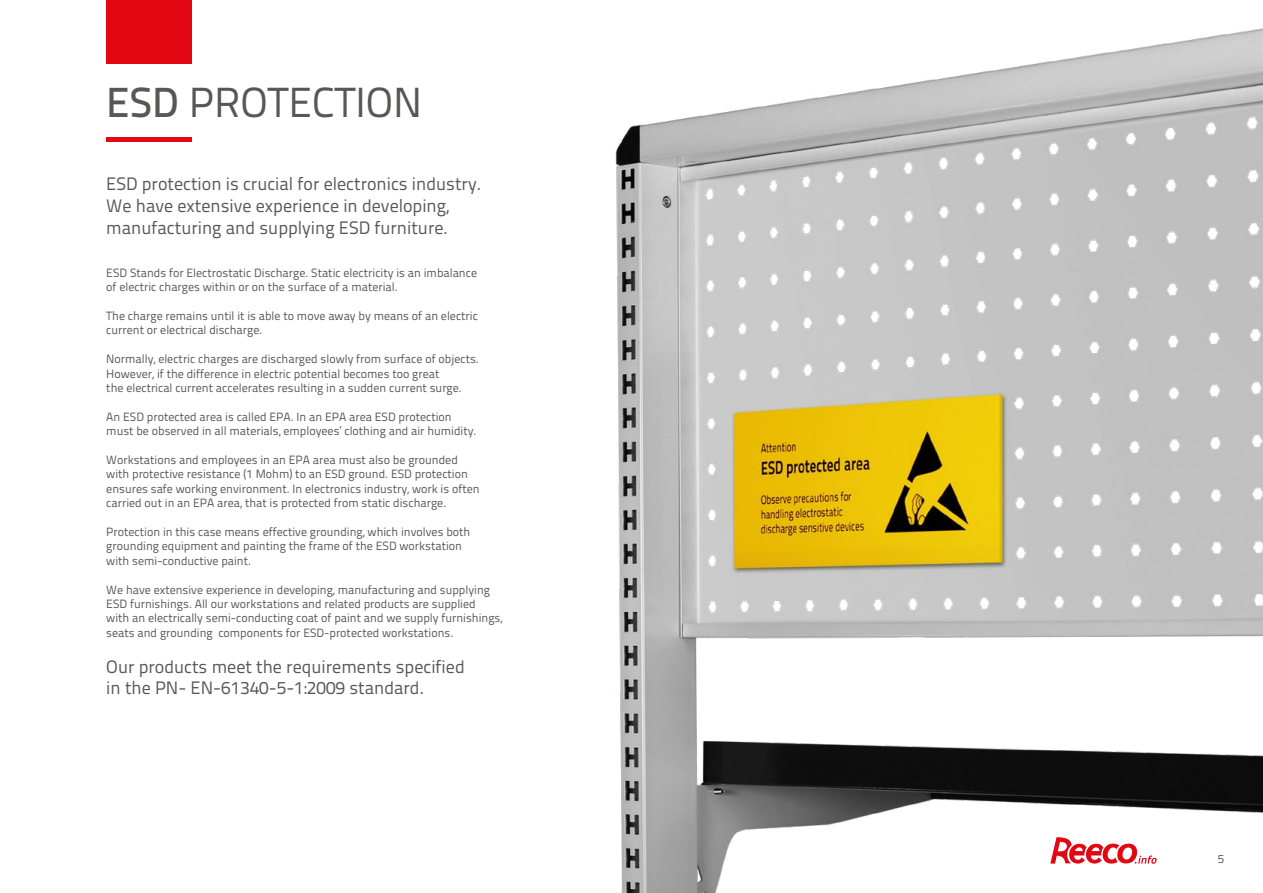
<style>
.page{position:relative;width:1263px;height:893px;background:#fff}
.page>*{position:absolute;margin:0;border:0;box-sizing:border-box;transform-origin:0 0}
.t1{font:42px "Titillium Text 22 L";color:#575756}
.t2{font:18px/21.6px "Titillium Text 22 L";color:#575756}
.t3{font:12px/14.4px "Titillium Text 22 L";color:#575756}
.s1{font-weight:500}
</style>
<div class="page">
<img style="left:615px;top:28px;width:648px;height:865px">
<svg style="left:1050px;top:837px;width:107px;height:27px"></svg>
<div style="left:106px;top:0;width:85px;height:64px;background:#e30613"></div>
<hr style="left:106px;top:138px;width:85px;height:4px;background:#e30613">
<h1 class="t1" style="left:106px;top:71px;width:317px"><span class="s1">ESD</span> PROTECTION</h1>
<h2 class="t2" style="left:106px;top:172px;width:376px">ESD protection is crucial for electronics industry.<br>We have extensive experience in developing, manufacturing and supplying ESD furniture.</h2>
<p class="t3" style="left:106px;top:265px;width:372px">ESD Stands for Electrostatic Discharge. Static electricity is an imbalance of electric charges within or on the surface of a material.</p>
<p class="t3" style="left:106px;top:308px;width:373px">The charge remains until it is able to move away by means of an electric current or electrical discharge.</p>
<p class="t3" style="left:106px;top:351px;width:374px">Normally, electric charges are discharged slowly from surface of objects.<br>However, if the difference in electric potential becomes too great<br>the electrical current accelerates resulting in a sudden current surge.</p>
<p class="t3" style="left:106px;top:409px;width:372px">An ESD protected area is called EPA. In an EPA area ESD protection must be observed in all materials, employees’ clothing and air humidity.</p>
<p class="t3" style="left:106px;top:452px;width:375px">Workstations and employees in an EPA area must also be grounded with protective resistance (1 Mohm) to an ESD ground. ESD protection ensures safe working environment. In electronics industry, work is often carried out in an EPA area, that is protected from static discharge.</p>
<p class="t3" style="left:106px;top:524px;width:365px">Protection in this case means effective grounding, which involves both grounding equipment and painting the frame of the ESD workstation with semi-conductive paint.</p>
<p class="t3" style="left:106px;top:581px;width:398px">We have extensive experience in developing, manufacturing and supplying ESD furnishings. All our workstations and related products are supplied<br>with an electrically semi-conducting coat of paint and we supply furnishings, seats and grounding components for ESD-protected workstations.</p>
<h2 class="t2" style="left:106px;top:655px;width:360px">Our products meet the requirements specified in the PN- EN-61340-5-1:2009 standard.</h2>
<p class="t3" style="left:1218px;top:851px;width:8px">5</p>
</div>
